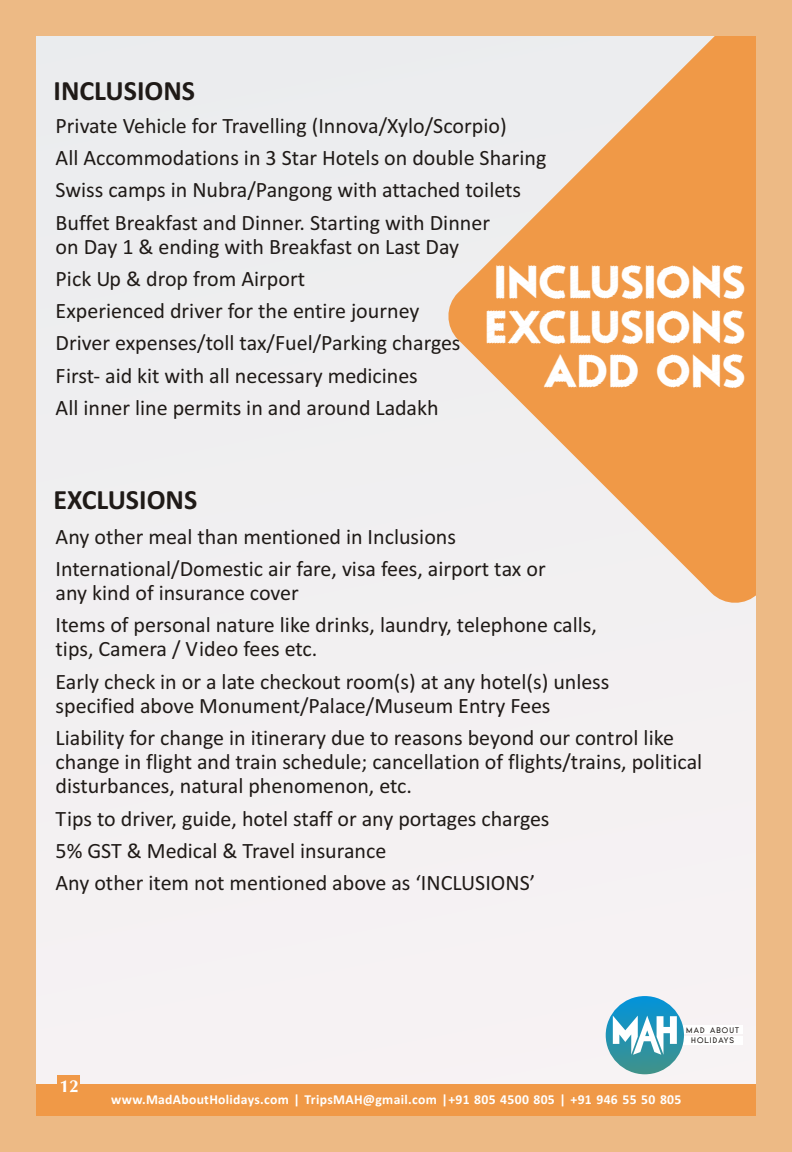
<style>
.page{position:relative;width:792px;height:1152px;background:#edba85}
.page>*{position:absolute;margin:0;border:0;box-sizing:border-box;transform-origin:0 0}
.t1{font:700 45.9px/44.2px "Tourmaline Geek";letter-spacing:-.02em;color:#fff;text-align:right}
.t2{font:700 28px "Calibri";color:#1f1a17}
.t3{font:22px/32.2px "Calibri";color:#1f1a17}
.t4{font:700 17.5px "CG Omega";color:#fff}
.t5{font:700 13.7px "Calibri";letter-spacing:.02em;color:#fff}
.t6{font:8px/10.3px "Typo Formal Demo";letter-spacing:.14em;color:#1f1a17;text-align:center}
</style>
<div class="page">
<div style="left:36px;top:36px;width:720px;height:1080px;background:#f2f0f2"></div>
<svg style="left:448px;top:36px;width:308px;height:567px;fill:#f09947"></svg>
<div style="left:36px;top:1085px;width:720px;height:31px;background:#f09947"></div>
<div style="left:57px;top:1076px;width:23px;height:21px;background:#f09947"></div>
<div style="left:681px;top:1026px;width:62px;height:8px;background:#fff"></div>
<div style="left:681px;top:1036px;width:62px;height:9px;background:#fff"></div>
<svg style="left:606px;top:996px;width:78px;height:78px;background:#2493b3"></svg>
<svg style="left:613px;top:1016px;width:64px;height:39px"></svg>
<p class="t2" style="left:54px;top:79px;width:143px">INCLUSIONS</p>
<p class="t3" style="left:56px;top:111px;width:492px">Private Vehicle for Travelling (Innova/Xylo/Scorpio)<br>All Accommodations in 3 Star Hotels on double Sharing Swiss camps in Nubra/Pangong with attached toilets Buffet Breakfast and Dinner. Starting with Dinner</p>
<p class="t3" style="left:56px;top:232px;width:406px">on Day 1 &amp; ending with Breakfast on Last Day Pick Up &amp; drop from Airport<br>Experienced driver for the entire journey Driver expenses/toll tax/Fuel/Parking charges First- aid kit with all necessary medicines<br>All inner line permits in and around Ladakh</p>
<h1 class="t1" style="left:484px;top:261px;width:263px">INCLUSIONS<br>EXCLUSIONS<br>ADD ONS</h1>
<p class="t2" style="left:54px;top:488px;width:145px">EXCLUSIONS</p>
<p class="t3" style="left:56px;top:522px;width:492px">Any other meal than mentioned in Inclusions<br>International/Domestic air fare, visa fees, airport tax or</p>
<p class="t3" style="left:56px;top:578px;width:543px">any kind of insurance cover<br>Items of personal nature like drinks, laundry, telephone calls,</p>
<p class="t3" style="left:56px;top:635px;width:555px">tips, Camera / Video fees etc.<br>Early check in or a late checkout room(s) at any hotel(s) unless</p>
<p class="t3" style="left:56px;top:691px;width:620px">specified above Monument/Palace/Museum Entry Fees<br>Liability for change in itinerary due to reasons beyond our control like</p>
<p class="t3" style="left:56px;top:752px;width:648px;line-height:24.2px">change in flight and train schedule; cancellation of flights/trains, political disturbances, natural phenomenon, etc.</p>
<p class="t3" style="left:56px;top:804px;width:495px">Tips to driver, guide, hotel staff or any portages charges<br>5% GST &amp; Medical &amp; Travel insurance<br>Any other item not mentioned above as ‘INCLUSIONS’</p>
<p class="t4" style="left:59px;top:1079px;width:21px">12</p>
<p class="t6" style="left:686px;top:1026px;width:54px">MAD ABOUT<br>HOLIDAYS</p>
<p class="t5" style="left:111px;top:1094px;width:572px">www.MadAboutHolidays.com | TripsMAH@gmail.com |+91 805 4500 805 | +91 946 55 50 805</p>
</div>
